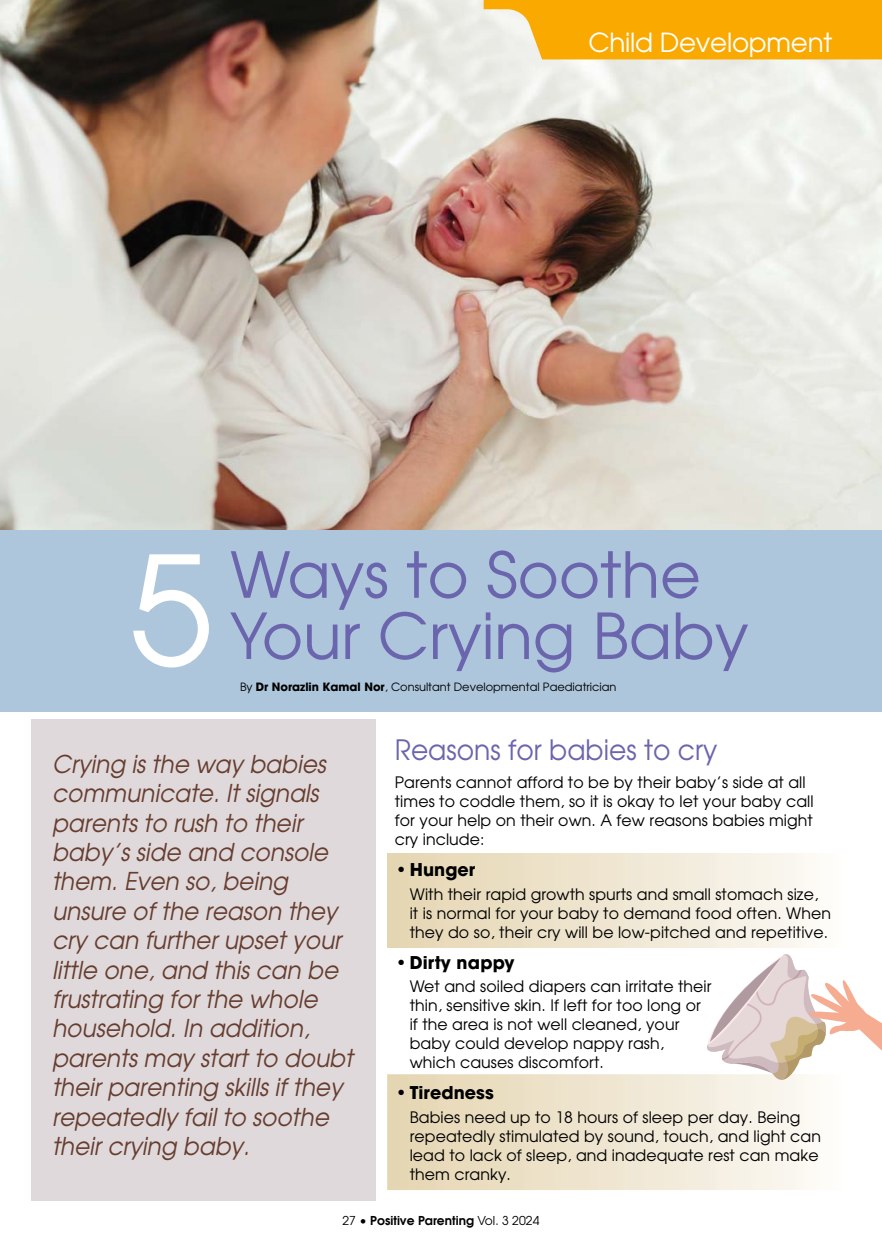
<style>
.page{position:relative;width:882px;height:1260px;background:#fff}
.page>*{position:absolute;margin:0;border:0;box-sizing:border-box;transform-origin:0 0}
.t1{font:150.5px "Avant Garde";color:#fff}
.t2{font:63px/61.2px "Avant Garde";color:#6a65ad}
.t3{font:28px "Avant Garde";color:#6a65ad;scale:.95 1}
.t4{font:26.25px "Avant Garde";letter-spacing:-.01em;color:#fff}
.t5{font:italic 24.5px/29.4px "Avant Garde";color:#663d2f;scale:.95 1}
.t6{font:700 17.5px "Avant Garde";letter-spacing:.005em;color:#000}
.t7{font:15.75px/18.9px "Avant Garde";letter-spacing:.005em;color:#000}
.t8{font:600 12.25px "Avant Garde";color:#000}
.t9{font:11.38px "Avant Garde";color:#000}
.s1{font-weight:700}
.s2{font-weight:400}
</style>
<div class="page">
<div style="left:387px;top:853px;width:462px;height:95px;background:linear-gradient(to right,#e4d4b0,#fdfbf8)"></div>
<svg style="left:387px;top:1074px;width:424px;height:116px"></svg>
<div style="left:31px;top:719px;width:345px;height:481px;background:#e0d9db"></div>
<div style="left:0;top:530px;width:882px;height:182px;background:#adc6dc"></div>
<img style="left:0;top:0;width:882px;height:530px">
<svg style="left:484px;top:0;width:398px;height:59px"></svg>
<svg style="left:704px;top:954px;width:178px;height:134px"></svg>
<h3 class="t4" style="left:588px;top:32px;width:246px">Child Development</h3>
<h1 class="t1" style="left:129px;top:554px;width:85px">5</h1>
<h2 class="t2" style="left:230px;top:550px;width:520px">Ways to Soothe<br>Your Crying Baby</h2>
<p class="t9" style="left:240px;top:682px;width:378px">By <span class="s1">Dr Norazlin Kamal Nor</span>, Consultant Developmental Paediatrician</p>
<p class="t5" style="left:52px;top:751px;width:318px">Crying is the way babies communicate. It signals parents to rush to their baby’s side and console them. Even so, being unsure of the reason they cry can further upset your little one, and this can be frustrating for the whole household. In addition, parents may start to doubt their parenting skills if they repeatedly fail to soothe their crying baby.</p>
<h3 class="t3" style="left:395px;top:739px;width:341px">Reasons for babies to cry</h3>
<p class="t7" style="left:395px;top:775px;width:420px">Parents cannot afford to be by their baby’s side at all times to coddle them, so it is okay to let your baby call for your help on their own. A few reasons babies might cry include:</p>
<p class="t6" style="left:395px;top:863px;width:82px">• Hunger</p>
<p class="t7" style="left:410px;top:886px;width:423px">With their rapid growth spurts and small stomach size,<br>it is normal for your baby to demand food often. When they do so, their cry will be low-pitched and repetitive.</p>
<p class="t6" style="left:395px;top:956px;width:121px">• Dirty nappy</p>
<p class="t7" style="left:410px;top:979px;width:303px">Wet and soiled diapers can irritate their thin, sensitive skin. If left for too long or if the area is not well cleaned, your baby could develop nappy rash, which causes discomfort.</p>
<p class="t6" style="left:395px;top:1086px;width:100px">• Tiredness</p>
<p class="t7" style="left:410px;top:1109px;width:413px">Babies need up to 18 hours of sleep per day. Being repeatedly stimulated by sound, touch, and light can lead to lack of sleep, and inadequate rest can make them cranky.</p>
<p class="t8" style="left:343px;top:1216px;width:198px"><span class="s2">27 •</span> Positive Parenting <span class="s2">Vol. 3 2024</span></p>
</div>
